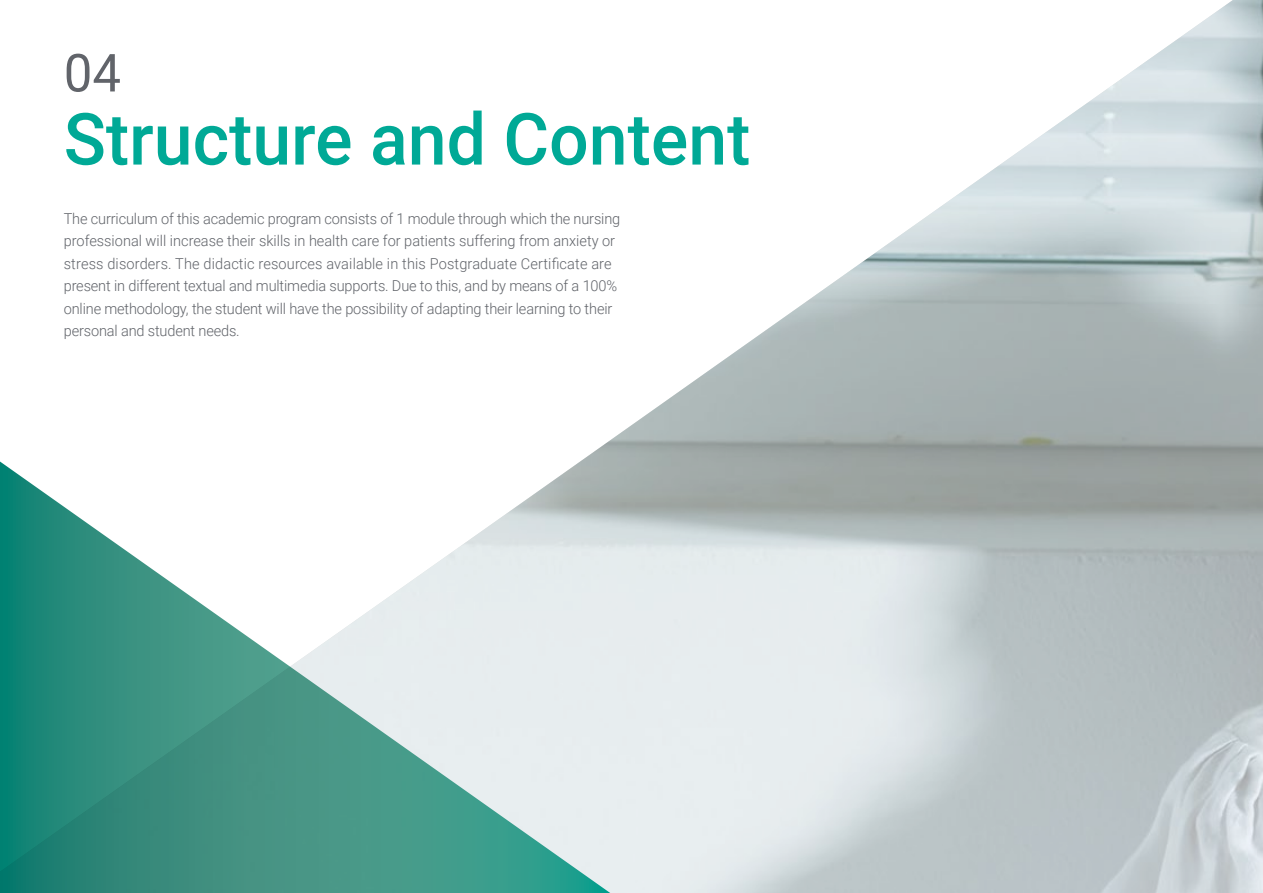
<style>
.page{position:relative;width:1263px;height:893px;background:#fff}
.page>*{position:absolute;margin:0;border:0;box-sizing:border-box;transform-origin:0 0}
.t1{font:500 72px "Roboto";color:#00a996}
.t2{font:52.5px "Roboto";color:#61646a}
.t3{font:300 15px/22.5px "Roboto";letter-spacing:-.01em;color:#61646a}
</style>
<div class="page">
<img style="left:602px;top:0;width:661px;height:893px">
<svg style="left:0;top:446px;width:640px;height:447px"></svg>
<h2 class="t2" style="left:64px;top:36px;width:59px">04</h2>
<h1 class="t1" style="left:64px;top:89px;width:688px">Structure and Content</h1>
<p class="t3" style="left:64px;top:207px;width:558px">The curriculum of this academic program consists of 1 module through which the nursing professional will increase their skills in health care for patients suffering from anxiety or stress disorders. The didactic resources available in this Postgraduate Certificate are present in different textual and multimedia supports. Due to this, and by means of a 100% online methodology, the student will have the possibility of adapting their learning to their personal and student needs.</p>
</div>
